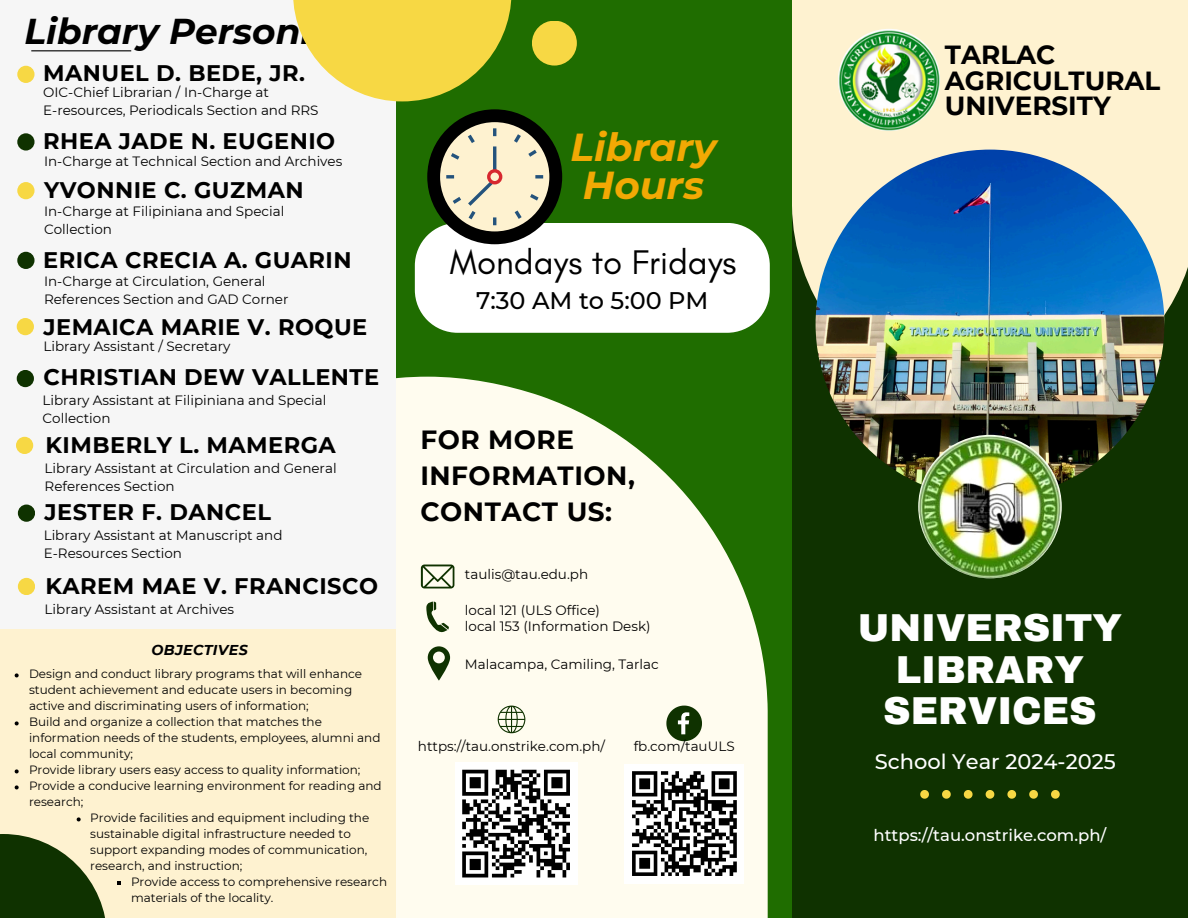
<style>
.page{position:relative;width:1188px;height:918px;background:#1f6d00}
.page>*{position:absolute;margin:0;border:0;box-sizing:border-box;transform-origin:0 0}
.t1{font:italic 700 39px/38.2px "Montserrat";color:#f2a904;text-align:center}
.t2{font:900 38.1px/41.7px "Archivo";color:#fff;text-align:center}
.t3{font:italic 700 35.85px "Montserrat";color:#000}
.t4{font:34.8px "Glacial Indifference";color:#000}
.t5{font:700 26.25px/36px "Montserrat";letter-spacing:.02em;color:#000}
.t6{font:700 26.25px/25.8px "Montserrat";color:#000}
.t7{font:500 24px "Montserrat";color:#000}
.t8{font:700 22.5px "Montserrat";letter-spacing:.02em;color:#000}
.t9{font:500 21px "Montserrat";color:#fff}
.t10{font:500 16.5px "Montserrat";color:#fff}
.t11{font:italic 700 14.25px "Montserrat";letter-spacing:.02em;color:#000}
.t12{font:13.5px/18px "Montserrat";color:#000}
.t13{font:12px/16px "Montserrat";color:#000}
</style>
<div class="page">
<div style="left:792px;top:0;width:396px;height:918px;background:#0f3200"></div>
<svg style="left:396px;top:377px;width:372px;height:541px;background:#dde6cb"></svg>
<div style="left:0;top:0;width:396px;height:632px;background:#f6f6f6"></div>
<div style="left:0;top:629px;width:396px;height:289px;background:#fef2d0"></div>
<svg style="left:0;top:834px;width:105px;height:84px;fill:#0f3200"></svg>
<div style="left:532px;top:21px;width:45px;height:45px;background:#f7d844;border-radius:50%"></div>
<div style="left:17px;top:66px;width:18px;height:17px;background:#f7d844;border-radius:50%"></div>
<svg style="left:792px;top:0;width:396px;height:406px;background:#e7e0bc"></svg>
<img style="left:816px;top:150px;width:348px;height:348px;border-radius:50%">
<svg style="left:426px;top:601px;width:23px;height:32px"></svg>
<svg style="left:428px;top:646px;width:22px;height:35px"></svg>
<svg style="left:498px;top:706px;width:27px;height:27px"></svg>
<svg style="left:421px;top:565px;width:33px;height:23px"></svg>
<svg style="left:920px;top:790px;width:9px;height:9px"></svg>
<svg style="left:986px;top:790px;width:8px;height:9px"></svg>
<svg style="left:942px;top:790px;width:9px;height:9px"></svg>
<svg style="left:1007px;top:790px;width:9px;height:9px"></svg>
<svg style="left:964px;top:790px;width:9px;height:9px"></svg>
<svg style="left:1029px;top:790px;width:9px;height:9px"></svg>
<svg style="left:1051px;top:790px;width:9px;height:9px"></svg>
<hr style="left:31px;top:50px;width:100px;height:1px;background:#000">
<img style="left:918px;top:435px;width:144px;height:143px;border-radius:50%">
<img style="left:838px;top:29px;width:102px;height:102px;border-radius:50%">
<div style="left:17px;top:133px;width:18px;height:18px;background:#0f3200;border-radius:50%"></div>
<div style="left:17px;top:182px;width:18px;height:17px;background:#f7d844;border-radius:50%"></div>
<div style="left:17px;top:252px;width:18px;height:17px;background:#0f3200;border-radius:50%"></div>
<div style="left:17px;top:318px;width:17px;height:17px;background:#f7d844;border-radius:50%"></div>
<div style="left:17px;top:370px;width:17px;height:17px;background:#0f3200;border-radius:50%"></div>
<div style="left:16px;top:437px;width:17px;height:17px;background:#f7d844;border-radius:50%"></div>
<svg style="left:666px;top:706px;width:36px;height:35px"></svg>
<div style="left:455px;top:762px;width:122px;height:123px;background:#fff"></div>
<svg style="left:462px;top:769px;width:108px;height:109px"></svg>
<div style="left:625px;top:764px;width:119px;height:119px;background:#fff"></div>
<svg style="left:632px;top:771px;width:105px;height:105px"></svg>
<div style="left:427px;top:109px;width:135px;height:135px;background:#000;border-radius:50%"></div>
<div style="left:440px;top:122px;width:109px;height:109px;background:#fef2d0;border-radius:50%"></div>
<svg style="left:493px;top:128px;width:3px;height:8px"></svg>
<svg style="left:514px;top:130px;width:27px;height:27px"></svg>
<svg style="left:447px;top:131px;width:28px;height:29px"></svg>
<hr style="left:493px;top:146px;width:3px;height:25px;background:#24537c">
<svg style="left:415px;top:175px;width:355px;height:158px"></svg>
<div style="left:487px;top:169px;width:15px;height:15px;border:3px solid #d7282f;border-radius:50%"></div>
<svg style="left:293px;top:0;width:219px;height:101px;fill:#f7d844"></svg>
<svg style="left:15px;top:673px;width:4px;height:4px"></svg>
<svg style="left:15px;top:721px;width:4px;height:4px"></svg>
<svg style="left:15px;top:769px;width:4px;height:4px"></svg>
<svg style="left:15px;top:785px;width:4px;height:4px"></svg>
<svg style="left:77px;top:817px;width:4px;height:4px"></svg>
<svg style="left:117px;top:881px;width:4px;height:4px"></svg>
<div style="left:18px;top:505px;width:17px;height:17px;background:#0f3200;border-radius:50%"></div>
<div style="left:18px;top:578px;width:17px;height:17px;background:#f7d844;border-radius:50%"></div>
<p class="t3" style="left:25px;top:9px;width:335px">Library Personnel</p>
<p class="t8" style="left:43px;top:59px;width:263px">MANUEL D. BEDE, JR.</p>
<p class="t12" style="left:43px;top:83px;width:227px">OIC-Chief Librarian / In-Charge at</p>
<p class="t12" style="left:43px;top:101px;width:277px">E-resources, Periodicals Section and RRS</p>
<h4 class="t8" style="left:43px;top:127px;width:294px">RHEA JADE N. EUGENIO</h4>
<p class="t12" style="left:44px;top:153px;width:300px">In-Charge at Technical Section and Archives</p>
<p class="t8" style="left:44px;top:176px;width:261px">YVONNIE C. GUZMAN</p>
<p class="t12" style="left:44px;top:202px;width:242px">In-Charge at Filipiniana and Special<br>Collection</p>
<p class="t8" style="left:43px;top:246px;width:310px">ERICA CRECIA A. GUARIN</p>
<p class="t12" style="left:44px;top:272px;width:246px">In-Charge at Circulation, General<br>References Section and GAD Corner</p>
<p class="t8" style="left:43px;top:313px;width:325px">JEMAICA MARIE V. ROQUE</p>
<p class="t12" style="left:43px;top:338px;width:188px">Library Assistant / Secretary</p>
<p class="t8" style="left:43px;top:363px;width:337px">CHRISTIAN DEW VALLENTE</p>
<p class="t12" style="left:43px;top:391px;width:285px">Library Assistant at Filipiniana and Special<br>Collection</p>
<p class="t8" style="left:45px;top:431px;width:292px">KIMBERLY L. MAMERGA</p>
<p class="t12" style="left:45px;top:459px;width:294px">Library Assistant at Circulation and General<br>References Section</p>
<p class="t8" style="left:45px;top:498px;width:228px">JESTER F. DANCEL</p>
<p class="t12" style="left:44px;top:526px;width:240px">Library Assistant at Manuscript and</p>
<p class="t12" style="left:44px;top:544px;width:140px">E-Resources Section</p>
<p class="t8" style="left:45px;top:572px;width:334px">KAREM MAE V. FRANCISCO</p>
<p class="t12" style="left:45px;top:600px;width:191px">Library Assistant at Archives</p>
<p class="t11" style="left:152px;top:642px;width:98px">OBJECTIVES</p>
<p class="t13" style="left:29px;top:666px;width:335px">Design and conduct library programs that will enhance student achievement and educate users in becoming active and discriminating users of information;</p>
<p class="t13" style="left:29px;top:714px;width:353px">Build and organize a collection that matches the information needs of the students, employees, alumni and local community;</p>
<p class="t13" style="left:29px;top:762px;width:333px">Provide library users easy access to quality information;</p>
<p class="t13" style="left:29px;top:778px;width:354px">Provide a conducive learning environment for reading and research;</p>
<p class="t13" style="left:90px;top:810px;width:281px">Provide facilities and equipment including the sustainable digital infrastructure needed to support expanding modes of communication, research, and instruction;</p>
<p class="t13" style="left:131px;top:874px;width:258px">Provide access to comprehensive research materials of the locality.</p>
<p class="t1" style="left:571px;top:128px;width:147px">Library<br>Hours</p>
<p class="t4" style="left:450px;top:241px;width:288px">Mondays to Fridays</p>
<p class="t7" style="left:476px;top:286px;width:234px">7:30 AM to 5:00 PM</p>
<p class="t5" style="left:420px;top:422px;width:216px">FOR MORE<br>INFORMATION,<br>CONTACT US:</p>
<p class="t12" style="left:465px;top:565px;width:125px">taulis@tau.edu.ph</p>
<p class="t12" style="left:465px;top:601px;width:137px">local 121 (ULS Office)</p>
<p class="t12" style="left:465px;top:617px;width:187px">local 153 (Information Desk)</p>
<p class="t12" style="left:465px;top:655px;width:195px">Malacampa, Camiling, Tarlac</p>
<p class="t12" style="left:418px;top:737px;width:189px">https://tau.onstrike.com.ph/</p>
<p class="t12" style="left:634px;top:737px;width:102px">fb.com/tauULS</p>
<p class="t6" style="left:945px;top:41px;width:217px">TARLAC<br>AGRICULTURAL<br>UNIVERSITY</p>
<p class="t2" style="left:858px;top:607px;width:266px">UNIVERSITY<br>LIBRARY<br>SERVICES</p>
<h5 class="t9" style="left:875px;top:749px;width:243px">School Year 2024-2025</h5>
<p class="t10" style="left:874px;top:825px;width:234px">https://tau.onstrike.com.ph/</p>
</div>
